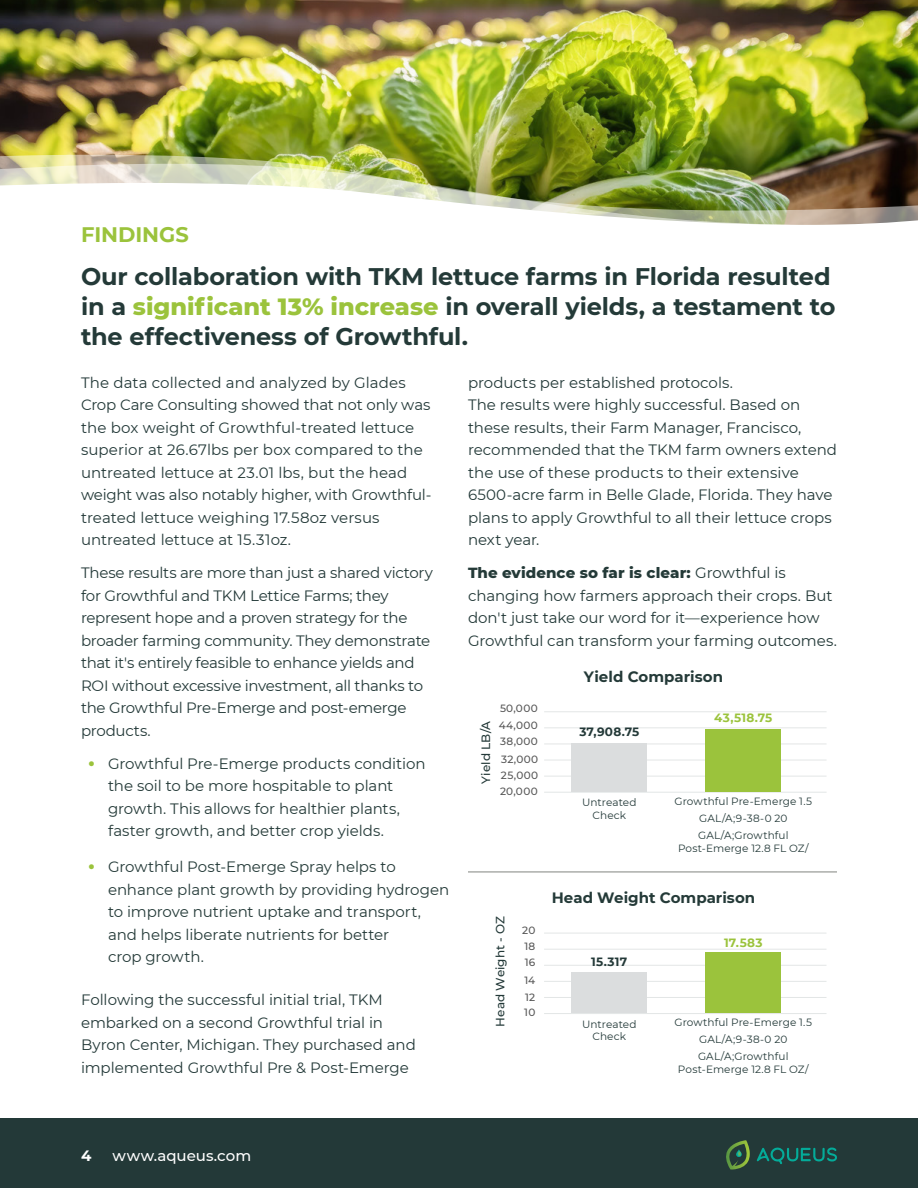
<style>
.page{position:relative;width:918px;height:1188px;background:#fff}
.page>*{position:absolute;margin:0;border:0;box-sizing:border-box;transform-origin:0 0}
.t1{font:700 24px/30px "Montserrat";letter-spacing:-.01em;color:#243a38}
.t2{font:700 21px "Montserrat";letter-spacing:-.005em;color:#9bc33c}
.t3{font:15px/22.5px "Montserrat";letter-spacing:-.005em;color:#233938}
.t4{font:15px/22.5px "Montserrat";letter-spacing:-.005em;color:#243a38}
.t5{font:700 15px "Montserrat";color:#243a38}
.t6{font:500 15px "Montserrat";color:#fff}
.t7{font:700 15px "Montserrat";color:#fff}
.t8{font:500 12px "Montserrat";letter-spacing:.005em;color:#233938}
.t9{font:700 12px "Montserrat";letter-spacing:.02em;color:#233938}
.t10{font:700 12px "Montserrat";letter-spacing:.02em;color:#9bc33c}
.t11{font:10.5px/17px "Montserrat";letter-spacing:.01em;color:#233938;text-align:center}
.t12{font:500 10.5px/16.2px "Montserrat";letter-spacing:.03em;color:#565656;text-align:justify}
.s1{font-weight:800;color:#9bc33c}
.s2{font-family:"Arial";font-weight:900;color:#9bc33c}
.s3{font-weight:800;color:#243a38}
</style>
<div class="page">
<div style="left:0;top:1119px;width:918px;height:69px;background:#233938"></div>
<svg style="left:757px;top:1148px;width:80px;height:16px"></svg>
<svg style="left:726px;top:1140px;width:24px;height:30px"></svg>
<img style="left:0;top:0;width:918px;height:155px">
<img style="left:0;top:155px;width:918px;height:9px">
<img style="left:0;top:164px;width:918px;height:19px">
<img style="left:0;top:183px;width:918px;height:42px">
<hr style="left:544px;top:711px;width:283px;height:1px;background:#e3e6e6">
<hr style="left:544px;top:744px;width:283px;height:1px;background:#e3e6e6">
<hr style="left:544px;top:776px;width:283px;height:1px;background:#e3e6e6">
<hr style="left:544px;top:727px;width:283px;height:1px;background:#e3e6e6">
<hr style="left:544px;top:760px;width:283px;height:1px;background:#e3e6e6">
<hr style="left:544px;top:792px;width:283px;height:1px;background:#e3e6e6">
<div style="left:572px;top:743px;width:75px;height:49px;background:#dbddde"></div>
<div style="left:706px;top:729px;width:75px;height:63px;background:#9bc33c"></div>
<hr style="left:544px;top:933px;width:283px;height:1px;background:#e3e6e6">
<hr style="left:544px;top:965px;width:283px;height:1px;background:#e3e6e6">
<hr style="left:544px;top:997px;width:283px;height:1px;background:#e3e6e6">
<hr style="left:544px;top:949px;width:283px;height:1px;background:#e3e6e6">
<hr style="left:544px;top:981px;width:283px;height:1px;background:#e3e6e6">
<hr style="left:544px;top:1013px;width:283px;height:1px;background:#e3e6e6">
<div style="left:571px;top:972px;width:76px;height:41px;background:#dbddde"></div>
<div style="left:705px;top:952px;width:76px;height:61px;background:#9bc33c"></div>
<hr style="left:468px;top:872px;width:369px;height:1px;background:#828580">
<h2 class="t2" style="left:81px;top:219px;width:109px">FINDINGS</h2>
<h1 class="t1" style="left:81px;top:260px;width:756px">Our collaboration with TKM lettuce farms in Florida resulted in a <span class="s1">significant 13% increase</span> in overall yields, a testament to the effectiveness of Growthful.</h1>
<p class="t3" style="left:81px;top:371px;width:352px">The data collected and analyzed by Glades Crop Care Consulting showed that not only was the box weight of Growthful-treated lettuce superior at 26.67lbs per box compared to the untreated lettuce at 23.01 lbs, but the head weight was also notably higher, with Growthful&shy;treated lettuce weighing 17.58oz versus untreated lettuce at 15.31oz.</p>
<p class="t3" style="left:81px;top:561px;width:354px">These results are more than just a shared victory for Growthful and TKM Lettice Farms; they represent hope and a proven strategy for the broader farming community. They demonstrate that it's entirely feasible to enhance yields and ROI without excessive investment, all thanks to the Growthful Pre-Emerge and post-emerge products.</p>
<p class="t4" style="left:108px;top:752px;width:319px;text-indent:-20px"><span class="s2">•</span> Growthful Pre-Emerge products condition the soil to be more hospitable to plant growth. This allows for healthier plants, faster growth, and better crop yields.</p>
<p class="t4" style="left:108px;top:855px;width:343px;text-indent:-20px"><span class="s2">•</span> Growthful Post-Emerge Spray helps to enhance plant growth by providing hydrogen to improve nutrient uptake and transport, and helps liberate nutrients for better<br>crop growth.</p>
<p class="t3" style="left:81px;top:988px;width:336px">Following the successful initial trial, TKM embarked on a second Growthful trial in Byron Center, Michigan. They purchased and implemented Growthful Pre &amp; Post-Emerge</p>
<p class="t3" style="left:468px;top:371px;width:370px">products per established protocols.<br>The results were highly successful. Based on these results, their Farm Manager, Francisco, recommended that the TKM farm owners extend the use of these products to their extensive 6500-acre farm in Belle Glade, Florida. They have plans to apply Growthful to all their lettuce crops next year.</p>
<p class="t3" style="left:468px;top:561px;width:370px"><span class="s3">The evidence so far is clear:</span> Growthful is changing how farmers approach their crops. But don't just take our word for it—experience how Growthful can transform your farming outcomes.</p>
<p class="t5" style="left:584px;top:666px;width:141px">Yield Comparison</p>
<p class="t8" style="left:477px;top:784px;width:64px;rotate:-90deg">Yield LB/A</p>
<p class="t11" style="left:582px;top:796px;width:56px;line-height:12.6px">Untreated<br>Check</p>
<p class="t12" style="left:499px;top:700px;width:41px">50,000<br>44,000<br>38,000</p>
<p class="t12" style="left:500px;top:751px;width:40px;line-height:15.8px">32,000<br>25,000<br>20,000</p>
<p class="t10" style="left:714px;top:710px;width:60px">43,518.75</p>
<p class="t9" style="left:579px;top:723px;width:61px">37,908.75</p>
<p class="t11" style="left:675px;top:793px;width:139px">Growthful Pre-Emerge 1.5<br>GAL/A;9-38-0 20<br>GAL/A;Growthful</p>
<p class="t11" style="left:678px;top:839px;width:132px">Post-Emerge 12.8 FL OZ/</p>
<p class="t5" style="left:552px;top:887px;width:205px">Head Weight Comparison</p>
<p class="t8" style="left:492px;top:1027px;width:112px;rotate:-90deg">Head Weight - OZ</p>
<p class="t12" style="left:522px;top:921px;width:15px">20<br>18<br>16</p>
<p class="t12" style="left:524px;top:972px;width:13px;line-height:15.8px">14<br>12<br>10</p>
<p class="t10" style="left:724px;top:934px;width:40px">17.583</p>
<p class="t9" style="left:591px;top:953px;width:38px">15.317</p>
<p class="t11" style="left:675px;top:1014px;width:139px">Growthful Pre-Emerge 1.5<br>GAL/A;9-38-0 20<br>GAL/A;Growthful</p>
<p class="t11" style="left:678px;top:1060px;width:132px">Post-Emerge 12.8 FL OZ/</p>
<p class="t11" style="left:582px;top:1017px;width:56px;line-height:12.6px">Untreated<br>Check</p>
<p class="t7" style="left:81px;top:1145px;width:12px">4</p>
<p class="t6" style="left:113px;top:1145px;width:140px">www.aqueus.com</p>
</div>
